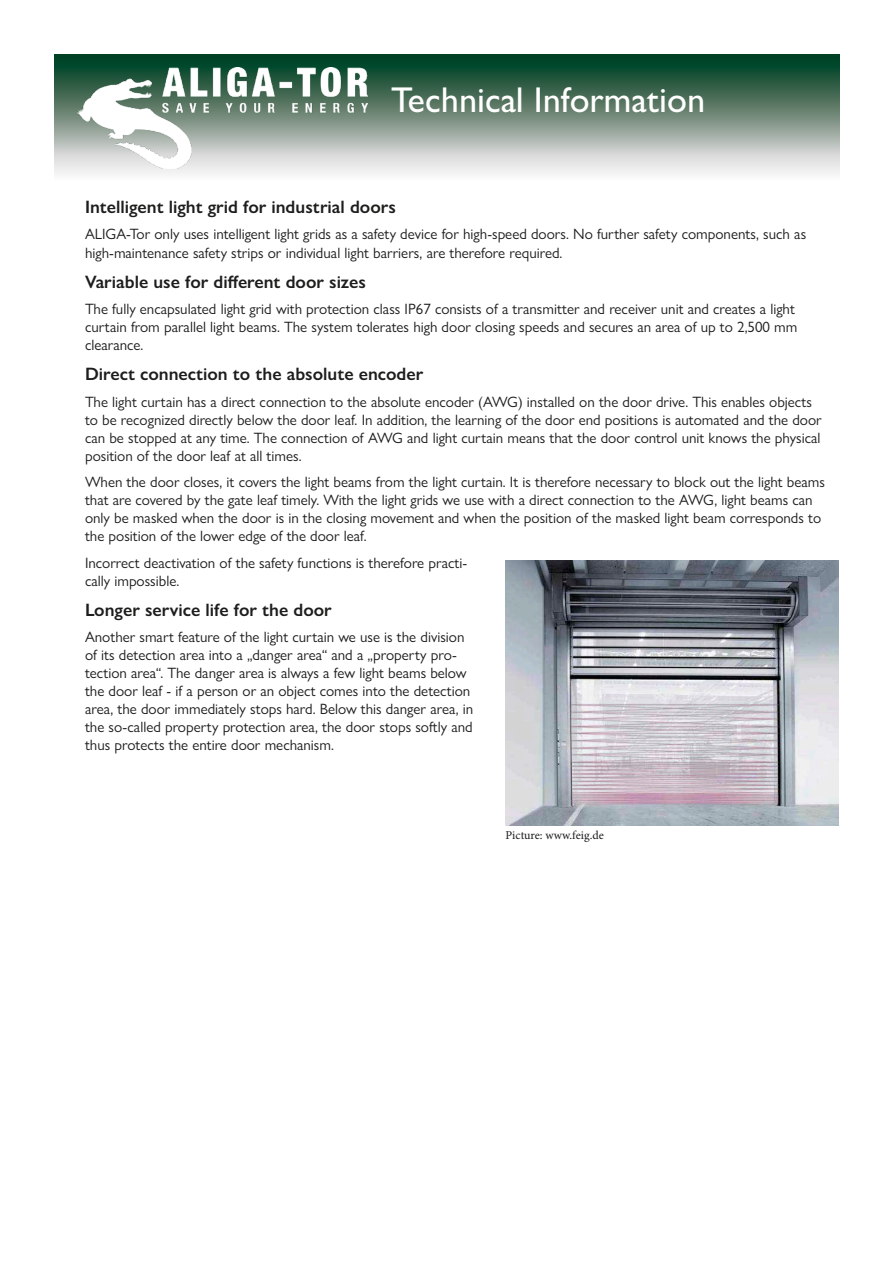
<style>
.page{position:relative;width:893px;height:1263px;background:#fff}
.page>*{position:absolute;margin:0;border:0;box-sizing:border-box;transform-origin:0 0}
.t1{font:500 36px "Gill Sans Nova";color:#fff}
.t2{font:600 18px "Gill Sans Nova";color:#1d1d1b}
.t3{font:15px/18px "Gill Sans Nova";color:#1d1d1b}
.t4{font:12px "Minion Pro";color:#1d1d1b}
</style>
<div class="page">
<svg style="left:55px;top:54px;width:784px;height:120px;background:#708d7e"></svg>
<img style="left:78px;top:67px;width:289px;height:101px">
<img style="left:506px;top:560px;width:333px;height:265px">
<h1 class="t1" style="left:391px;top:78px;width:315px">Technical Information</h1>
<p class="t2" style="left:85px;top:196px;width:312px">Intelligent light grid for industrial doors</p>
<p class="t3" style="left:85px;top:225px;width:723px">ALIGA-Tor only uses intelligent light grids as a safety device for high-speed doors. No further safety components, such as high-maintenance safety strips or individual light barriers, are therefore required.</p>
<p class="t2" style="left:85px;top:270px;width:282px">Variable use for different door sizes</p>
<p class="t3" style="left:85px;top:300px;width:714px">The fully encapsulated light grid with protection class IP67 consists of a transmitter and receiver unit and creates a light curtain from parallel light beams. The system tolerates high door closing speeds and secures an area of up to 2,500 mm clearance.</p>
<p class="t2" style="left:85px;top:363px;width:340px">Direct connection to the absolute encoder</p>
<p class="t3" style="left:85px;top:392px;width:738px">The light curtain has a direct connection to the absolute encoder (AWG) installed on the door drive. This enables objects to be recognized directly below the door leaf. In addition, the learning of the door end positions is automated and the door can be stopped at any time. The connection of AWG and light curtain means that the door control unit knows the physical position of the door leaf at all times.</p>
<p class="t3" style="left:85px;top:473px;width:741px">When the door closes, it covers the light beams from the light curtain. It is therefore necessary to block out the light beams that are covered by the gate leaf timely. With the light grids we use with a direct connection to the AWG, light beams can only be masked when the door is in the closing movement and when the position of the masked light beam corresponds to the position of the lower edge of the door leaf.</p>
<p class="t3" style="left:85px;top:553px;width:384px">Incorrect deactivation of the safety functions is therefore practi&shy;cally impossible.</p>
<p class="t2" style="left:85px;top:599px;width:248px">Longer service life for the door</p>
<p class="t3" style="left:85px;top:628px;width:390px">Another smart feature of the light curtain we use is the division of its detection area into a „danger area“ and a „property pro&shy;tection area“. The danger area is always a few light beams below the door leaf - if a person or an object comes into the detection area, the door immediately stops hard. Below this danger area, in the so-called property protection area, the door stops softly and thus protects the entire door mechanism.</p>
<p class="t4" style="left:506px;top:827px;width:100px">Picture: www.feig.de</p>
</div>
